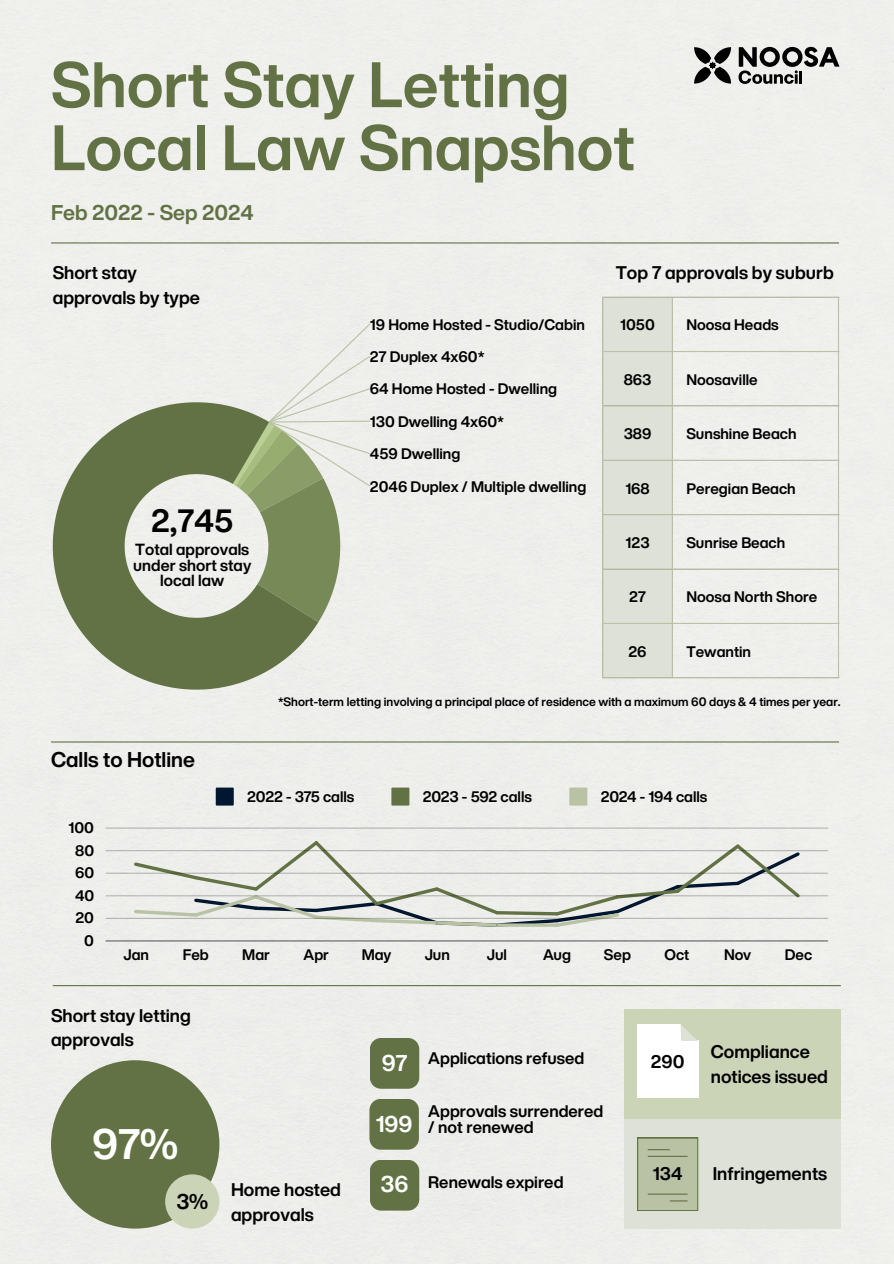
<style>
.page{position:relative;width:894px;height:1264px;background:#fff}
.page>*{position:absolute;margin:0;border:0;box-sizing:border-box;transform-origin:0 0}
.t1{font:700 63px/63px "Helvetica Now Display";color:#627244}
.t2{font:700 42px "Helvetica Now Display";color:#fff}
.t3{font:700 31.8px "Helvetica Now Display";color:#000}
.t4{font:700 22.5px "Helvetica Now Display";color:#fff}
.t5{font:700 21px "Helvetica Now Display";color:#000}
.t6{font:700 21px "Helvetica Now Display";color:#627244}
.t7{font:700 18px/24.8px "Helvetica Now Display";color:#000}
.t8{font:700 16.5px/15.8px "Helvetica Now Display";color:#000}
.t9{font:700 15.9px/15.9px "Helvetica Now Display";color:#000;text-align:center}
.t10{font:700 15px "Helvetica Now Display";color:#000}
.t11{font:700 12px "Helvetica Now Display";color:#000}
</style>
<div class="page">
<div style="left:0;top:0;width:893px;height:1263px;background:#eeefec"></div>
<hr style="left:51px;top:242px;width:787px;height:1px;background:#627244">
<hr style="left:51px;top:741px;width:787px;height:1px;background:#627244">
<hr style="left:53px;top:985px;width:787px;height:1px;background:#627244">
<svg style="left:738px;top:47px;width:101px;height:37px;background:#939492"></svg>
<svg style="left:694px;top:47px;width:36px;height:37px"></svg>
<svg style="left:216px;top:787px;width:18px;height:18px"></svg>
<svg style="left:391px;top:787px;width:18px;height:18px"></svg>
<svg style="left:569px;top:787px;width:18px;height:18px"></svg>
<svg style="left:132px;top:838px;width:670px;height:91px;background:#dee0db"></svg>
<hr style="left:105px;top:940px;width:722px;height:1px;background:#949493">
<hr style="left:105px;top:917px;width:722px;height:1px;background:#000;opacity:.25">
<hr style="left:105px;top:895px;width:722px;height:1px;background:#000;opacity:.25">
<hr style="left:105px;top:872px;width:722px;height:1px;background:#000;opacity:.25">
<hr style="left:105px;top:850px;width:722px;height:1px;background:#b8b8b7">
<hr style="left:105px;top:827px;width:722px;height:1px;background:#d2d2d0">
<div style="left:603px;top:298px;width:68px;height:379px;background:#dee1d7"></div>
<hr style="left:602px;top:298px;width:1px;height:379px;background:#b9c2a4">
<hr style="left:671px;top:298px;width:1px;height:379px;background:#b9c2a4">
<hr style="left:837px;top:298px;width:1px;height:379px;background:#b9c2a4">
<hr style="left:602px;top:296px;width:236px;height:2px;background:#b9c2a4">
<hr style="left:602px;top:351px;width:236px;height:1px;background:#b9c2a4">
<hr style="left:602px;top:405px;width:236px;height:1px;background:#b9c2a4">
<hr style="left:602px;top:460px;width:236px;height:1px;background:#b9c2a4">
<hr style="left:602px;top:514px;width:236px;height:1px;background:#b9c2a4">
<hr style="left:602px;top:568px;width:236px;height:1px;background:#b9c2a4">
<hr style="left:602px;top:623px;width:236px;height:1px;background:#b9c2a4">
<hr style="left:602px;top:677px;width:236px;height:1px;background:#b9c2a4">
<svg style="left:0;top:349px;width:393px;height:393px;background:#c4caba"></svg>
<div style="left:51px;top:1060px;width:168px;height:168px;background:#627244;border-radius:50%"></div>
<div style="left:165px;top:1174px;width:54px;height:54px;background:#ccd4b8;border-radius:50%"></div>
<div style="left:370px;top:1037px;width:49px;height:51px;background:#627244;border-radius:11px"></div>
<div style="left:369px;top:1098px;width:50px;height:51px;background:#627244;border-radius:11px"></div>
<div style="left:370px;top:1159px;width:49px;height:51px;background:#627244;border-radius:11px"></div>
<div style="left:624px;top:1008px;width:216px;height:110px;background:#ccd4b8"></div>
<div style="left:637px;top:1024px;width:61px;height:73px;background:#fff"></div>
<svg style="left:680px;top:1024px;width:18px;height:16px"></svg>
<div style="left:624px;top:1118px;width:216px;height:110px;background:#dee1d7"></div>
<svg style="left:637px;top:1137px;width:60px;height:73px;background:#b2bc9c"></svg>
<svg style="left:227px;top:322px;width:155px;height:300px;background:#c4cbb7"></svg>
<h6 class="t1" style="left:51px;top:52px;width:585px">Short Stay Letting<br>Local Law Snapshot</h6>
<h6 class="t6" style="left:51px;top:196px;width:204px">Feb 2022 - Sep 2024</h6>
<h3 class="t7" style="left:53px;top:260px;width:149px">Short stay approvals by type</h3>
<h5 class="t3" style="left:151px;top:497px;width:84px">2,745</h5>
<h2 class="t9" style="left:133px;top:541px;width:119px">Total approvals under short stay local law</h2>
<p class="t5" style="left:51px;top:743px;width:145px">Calls to Hotline</p>
<h4 class="t10" style="left:370px;top:313px;width:216px">19 Home Hosted - Studio/Cabin</h4>
<p class="t10" style="left:370px;top:345px;width:116px">27 Duplex 4x60*</p>
<p class="t10" style="left:370px;top:378px;width:189px">64 Home Hosted - Dwelling</p>
<h4 class="t10" style="left:370px;top:410px;width:136px">130 Dwelling 4x60*</h4>
<h5 class="t10" style="left:370px;top:442px;width:92px">459 Dwelling</h5>
<h5 class="t10" style="left:370px;top:475px;width:218px">2046 Duplex / Multiple dwelling</h5>
<h4 class="t7" style="left:615px;top:260px;width:219px">Top 7 approvals by suburb</h4>
<h1 class="t10" style="left:620px;top:314px;width:36px">1050</h1>
<p class="t10" style="left:686px;top:314px;width:94px">Noosa Heads</p>
<h4 class="t10" style="left:623px;top:368px;width:29px">863</h4>
<h5 class="t10" style="left:686px;top:368px;width:73px">Noosaville</h5>
<h5 class="t10" style="left:623px;top:422px;width:29px">389</h5>
<p class="t10" style="left:686px;top:422px;width:112px">Sunshine Beach</p>
<p class="t10" style="left:625px;top:477px;width:26px">168</p>
<p class="t10" style="left:686px;top:477px;width:111px">Peregian Beach</p>
<p class="t10" style="left:625px;top:531px;width:25px">123</p>
<p class="t10" style="left:686px;top:531px;width:100px">Sunrise Beach</p>
<p class="t10" style="left:629px;top:585px;width:18px">27</p>
<p class="t10" style="left:686px;top:585px;width:132px">Noosa North Shore</p>
<p class="t10" style="left:628px;top:640px;width:20px">26</p>
<p class="t10" style="left:686px;top:640px;width:66px">Tewantin</p>
<h5 class="t11" style="left:278px;top:692px;width:564px">*Short-term letting involving a principal place of residence with a maximum 60 days &amp; 4 times per year.</h5>
<p class="t10" style="left:69px;top:816px;width:27px">100</p>
<p class="t10" style="left:75px;top:839px;width:20px">80</p>
<p class="t10" style="left:75px;top:861px;width:21px">60</p>
<p class="t10" style="left:75px;top:884px;width:21px">40</p>
<p class="t10" style="left:75px;top:906px;width:20px">20</p>
<p class="t10" style="left:84px;top:929px;width:11px">0</p>
<p class="t10" style="left:247px;top:785px;width:109px">2022 - 375 calls</p>
<p class="t10" style="left:423px;top:785px;width:110px">2023 - 592 calls</p>
<p class="t10" style="left:600px;top:785px;width:108px">2024 - 194 calls</p>
<p class="t10" style="left:123px;top:943px;width:27px">Jan</p>
<p class="t10" style="left:183px;top:943px;width:27px">Feb</p>
<p class="t10" style="left:242px;top:943px;width:29px">Mar</p>
<p class="t10" style="left:303px;top:943px;width:27px">Apr</p>
<p class="t10" style="left:362px;top:943px;width:31px">May</p>
<p class="t10" style="left:424px;top:943px;width:27px">Jun</p>
<p class="t10" style="left:486px;top:943px;width:22px">Jul</p>
<p class="t10" style="left:543px;top:943px;width:29px">Aug</p>
<p class="t10" style="left:603px;top:943px;width:29px">Sep</p>
<p class="t10" style="left:664px;top:943px;width:26px">Oct</p>
<p class="t10" style="left:724px;top:943px;width:29px">Nov</p>
<p class="t10" style="left:784px;top:943px;width:29px">Dec</p>
<h5 class="t7" style="left:51px;top:1002px;width:141px">Short stay letting approvals</h5>
<p class="t2" style="left:92px;top:1112px;width:87px">97%</p>
<p class="t5" style="left:176px;top:1185px;width:33px">3%</p>
<h6 class="t7" style="left:231px;top:1176px;width:111px">Home hosted approvals</h6>
<p class="t4" style="left:381px;top:1045px;width:27px">97</p>
<p class="t4" style="left:375px;top:1106px;width:38px">199</p>
<h6 class="t8" style="left:428px;top:1049px;width:157px">Applications refused</h6>
<h6 class="t8" style="left:428px;top:1102px;width:176px">Approvals surrendered / not renewed</h6>
<p class="t4" style="left:380px;top:1167px;width:29px">36</p>
<h6 class="t8" style="left:428px;top:1174px;width:137px">Renewals expired</h6>
<h5 class="t7" style="left:650px;top:1048px;width:35px">290</h5>
<p class="t7" style="left:710px;top:1038px;width:119px">Compliance notices issued</p>
<h5 class="t7" style="left:652px;top:1160px;width:31px">134</h5>
<h5 class="t7" style="left:712px;top:1161px;width:116px">Infringements</h5>
</div>
